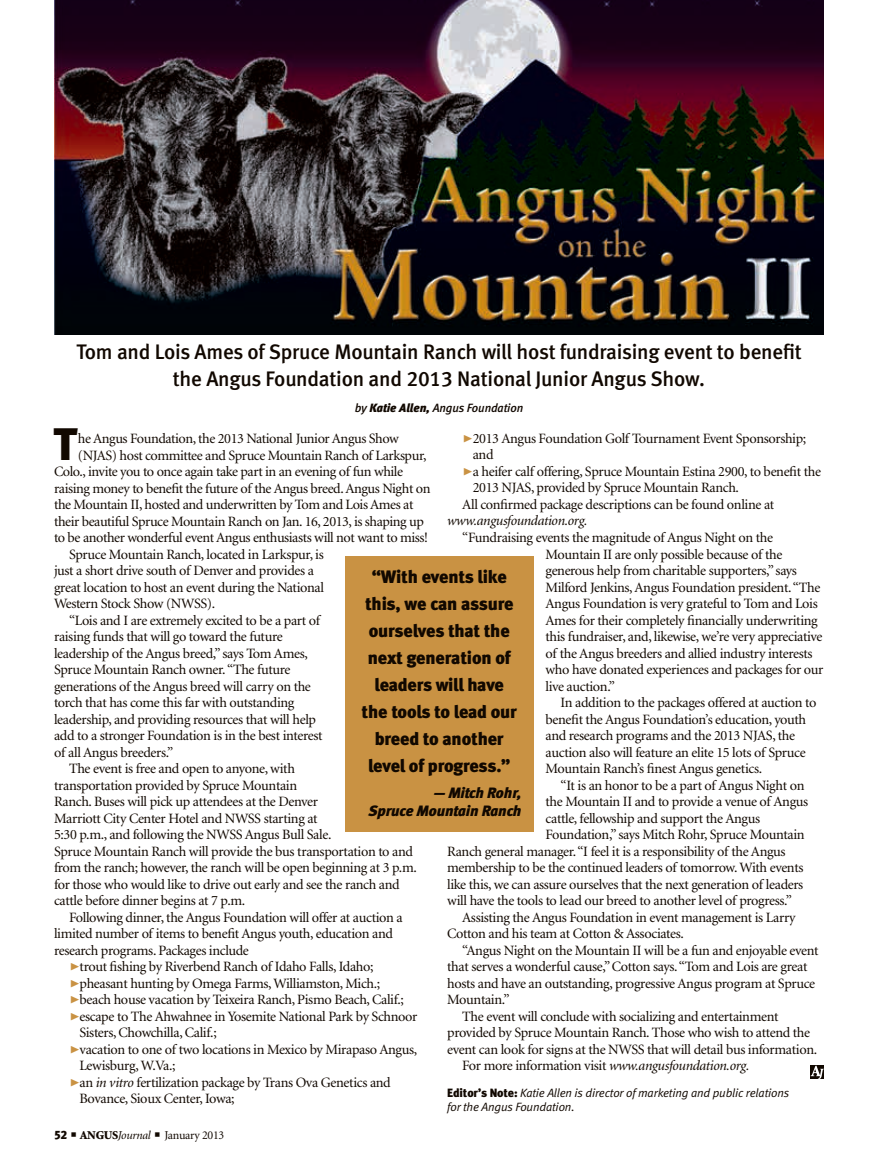
<style>
.page{position:relative;width:878px;height:1168px;background:#fff}
.page>*{position:absolute;margin:0;border:0;box-sizing:border-box;transform-origin:0 0}
.Drop_Cap{font:45.45px "Meta Black LF";color:#110800}
.deck{font:21px/27px "Meta Medium LF";letter-spacing:-.01em;color:#110800;text-align:center}
.pull_quote{font:18px/27px "Meta Black LF";letter-spacing:-.01em;color:#110800;text-align:center}
.pull_quote-2{font:italic 15px "Meta Black LF";letter-spacing:-.01em;color:#110800}
.body_text{font:14.25px/16.5px "Minion";letter-spacing:-.025em;color:#110800}
.Drop_Cap-2{font:14.25px "Minion";letter-spacing:-.03em;color:#110800}
.body_text-2{font:italic 14.25px "Minion";letter-spacing:-.025em;color:#110800}
.editor_s_note{font:italic 12px/13.5px "Meta Normal LF";letter-spacing:-.01em;color:#110800}
.byline{font:italic 12px "Meta Medium LF";letter-spacing:-.01em;color:#110800}
.t1{font:12px "Minion";letter-spacing:-.025em;color:#110800}
.s1{font-family:"Meta Black LF"}
.s2{font-family:"Meta Black Caps Expert";font-size:21px;color:#c99243}
.s3{font-style:italic}
.s4{font-style:normal}
.s5{font-family:"Meta Black LF";font-style:normal}
.s6{font-weight:900}
</style>
<div class="page">
<svg style="left:810px;top:1065px;width:14px;height:14px"></svg>
<img style="left:54px;top:0;width:770px;height:335px">
<div style="left:345px;top:556px;width:188px;height:275px;background:#c99243"></div>
<p class="deck" style="left:76px;top:338px;width:727px">Tom and Lois Ames of Spruce Mountain Ranch will host fundraising event to benefit the Angus Foundation and 2013 National Junior Angus Show.</p>
<p class="byline" style="left:355px;top:400px;width:170px">by <span class="s1">Katie Allen,</span> Angus Foundation</p>
<p class="Drop_Cap" style="left:54px;top:416px;width:25px">T</p>
<p class="Drop_Cap-2" style="left:78px;top:431px;width:322px">he Angus Foundation, the 2013 National Junior Angus Show</p>
<p class="body_text" style="left:472px;top:431px;width:335px;text-indent:-11px"><span class="s2">@</span>2013 Angus Foundation Golf Tournament Event Sponsorship; and</p>
<p class="body_text" style="left:472px;top:464px;width:350px;text-indent:-11px"><span class="s2">@</span>a heifer calf offering, Spruce Mountain Estina 2900, to benefit the<br>2013 NJAS, provided by Spruce Mountain Ranch.</p>
<p class="body_text" style="left:447px;top:497px;width:328px;text-indent:15px">All confirmed package descriptions can be found online at <span class="s3">www.angusfoundation.org.</span></p>
<p class="body_text" style="left:545px;top:530px;width:279px;text-indent:-83px">“Fundraising events the magnitude of Angus Night on the Mountain II are only possible because of the generous help from charitable supporters,” says Milford Jenkins, Angus Foundation president. “The Angus Foundation is very grateful to Tom and Lois Ames for their completely financially underwriting this fundraiser, and, likewise, we’re very appreciative of the Angus breeders and allied industry interests who have donated experiences and packages for our live auction.”</p>
<p class="body_text" style="left:545px;top:695px;width:272px;text-indent:15px">In addition to the packages offered at auction to benefit the Angus Foundation’s education, youth and research programs and the 2013 NJAS, the auction also will feature an elite 15 lots of Spruce Mountain Ranch’s finest Angus genetics.</p>
<p class="body_text" style="left:560px;top:777px;width:245px">“It is an honor to be a part of Angus Night on</p>
<p class="body_text" style="left:545px;top:794px;width:264px">the Mountain II and to provide a venue of Angus</p>
<p class="body_text" style="left:545px;top:810px;width:216px">cattle, fellowship and support the Angus</p>
<p class="body_text" style="left:545px;top:827px;width:260px">Foundation,” says Mitch Rohr, Spruce Mountain</p>
<p class="body_text" style="left:447px;top:843px;width:340px">Ranch general manager. “I feel it is a responsibility of the Angus</p>
<p class="body_text" style="left:447px;top:860px;width:358px">membership to be the continued leaders of tomorrow. With events</p>
<p class="body_text" style="left:447px;top:876px;width:357px">like this, we can assure ourselves that the next generation of leaders</p>
<p class="body_text" style="left:447px;top:893px;width:346px">will have the tools to lead our breed to another level of progress.”</p>
<p class="body_text" style="left:447px;top:909px;width:350px;text-indent:15px">Assisting the Angus Foundation in event management is Larry<br>Cotton and his team at Cotton &amp; Associates.</p>
<p class="body_text" style="left:447px;top:942px;width:373px;text-indent:15px">“Angus Night on the Mountain II will be a fun and enjoyable event that serves a wonderful cause,” Cotton says. “Tom and Lois are great hosts and have an outstanding, progressive Angus program at Spruce Mountain.”</p>
<p class="body_text" style="left:447px;top:1008px;width:371px;text-indent:15px">The event will conclude with socializing and entertainment provided by Spruce Mountain Ranch. Those who wish to attend the event can look for signs at the NWSS that will detail bus information.</p>
<p class="body_text-2" style="left:462px;top:1058px;width:289px"><span class="s4">For more information visit</span> www.angusfoundation.org.</p>
<p class="editor_s_note" style="left:447px;top:1086px;width:343px"><span class="s5">Editor’s Note:</span> Katie Allen is director of marketing and public relations for the Angus Foundation.</p>
<p class="Drop_Cap-2" style="left:78px;top:448px;width:350px">(NJAS) host committee and Spruce Mountain Ranch of Larkspur,</p>
<p class="Drop_Cap-2" style="left:54px;top:464px;width:350px">Colo., invite you to once again take part in an evening of fun while</p>
<p class="Drop_Cap-2" style="left:54px;top:481px;width:378px">raising money to benefit the future of the Angus breed. Angus Night on</p>
<p class="Drop_Cap-2" style="left:54px;top:497px;width:361px">the Mountain II, hosted and underwritten by Tom and Lois Ames at</p>
<p class="Drop_Cap-2" style="left:54px;top:514px;width:371px">their beautiful Spruce Mountain Ranch on Jan. 16, 2013, is shaping up</p>
<p class="Drop_Cap-2" style="left:54px;top:530px;width:375px">to be another wonderful event Angus enthusiasts will not want to miss!</p>
<p class="body_text" style="left:54px;top:546px;width:271px;text-indent:15px">Spruce Mountain Ranch, located in Larkspur, is just a short drive south of Denver and provides a great location to host an event during the National Western Stock Show (NWSS).</p>
<p class="body_text" style="left:54px;top:612px;width:270px;text-indent:15px">“Lois and I are extremely excited to be a part of raising funds that will go toward the future leadership of the Angus breed,” says Tom Ames, Spruce Mountain Ranch owner. “The future generations of the Angus breed will carry on the torch that has come this far with outstanding leadership, and providing resources that will help add to a stronger Foundation is in the best interest of all Angus breeders.”</p>
<p class="body_text" style="left:54px;top:761px;width:364px;text-indent:15px">The event is free and open to anyone, with<br>transportation provided by Spruce Mountain<br>Ranch. Buses will pick up attendees at the Denver<br>Marriott City Center Hotel and NWSS starting at<br>5:30 p.m., and following the NWSS Angus Bull Sale.<br>Spruce Mountain Ranch will provide the bus transportation to and from the ranch; however, the ranch will be open beginning at 3 p.m. for those who would like to drive out early and see the ranch and cattle before dinner begins at 7 p.m.</p>
<p class="body_text" style="left:54px;top:909px;width:350px;text-indent:15px">Following dinner, the Angus Foundation will offer at auction a limited number of items to benefit Angus youth, education and research programs. Packages include</p>
<p class="body_text" style="left:69px;top:959px;width:306px"><span class="s2">@</span>trout fishing by Riverbend Ranch of Idaho Falls, Idaho;</p>
<p class="body_text" style="left:69px;top:975px;width:313px"><span class="s2">@</span>pheasant hunting by Omega Farms, Williamston, Mich.;</p>
<p class="body_text" style="left:69px;top:992px;width:336px"><span class="s2">@</span>beach house vacation by Teixeira Ranch, Pismo Beach, Calif.;</p>
<p class="body_text" style="left:80px;top:1008px;width:339px;text-indent:-11px"><span class="s2">@</span>escape to The Ahwahnee in Yosemite National Park by Schnoor<br>Sisters, Chowchilla, Calif.;</p>
<p class="body_text" style="left:80px;top:1041px;width:339px;text-indent:-11px"><span class="s2">@</span>vacation to one of two locations in Mexico by Mirapaso Angus,<br>Lewisburg, W.Va.;</p>
<p class="body_text" style="left:80px;top:1074px;width:313px;text-indent:-11px"><span class="s2">@</span>an <span class="s3">in vitro</span> fertilization package by Trans Ova Genetics and<br>Bovance, Sioux Center, Iowa;</p>
<p class="pull_quote" style="left:361px;top:563px;width:157px">“With events like this, we can assure ourselves that the next generation of leaders will have the tools to lead our breed to another level of progress.”</p>
<p class="pull_quote-2" style="left:434px;top:783px;width:89px">— Mitch Rohr,</p>
<p class="pull_quote-2" style="left:368px;top:801px;width:154px">Spruce Mountain Ranch</p>
<p class="t1" style="left:54px;top:1129px;width:172px"><span class="s1">52</span> ■ <span class="s6">ANGUS</span><span class="s3">Journal</span> ■ January 2013</p>
</div>
